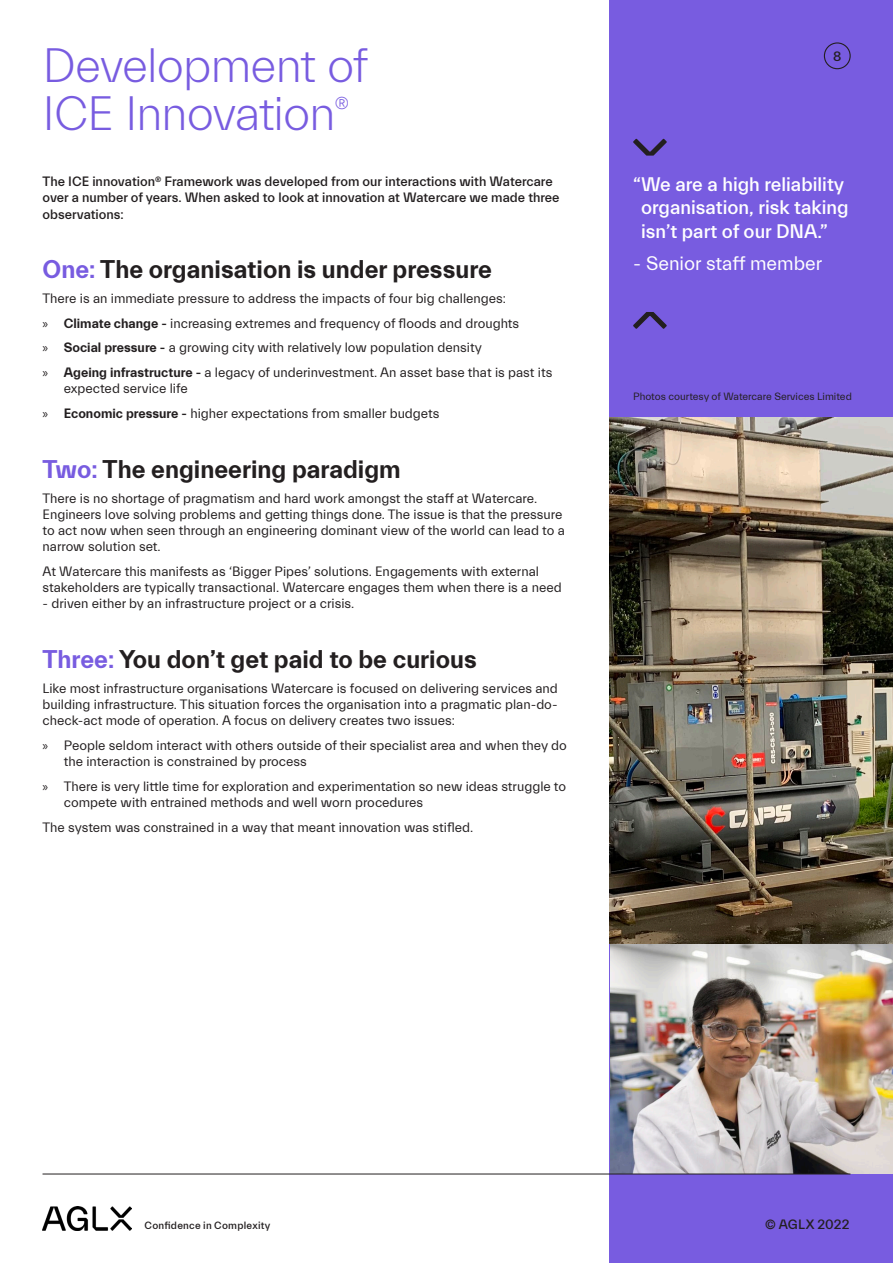
<style>
.page{position:relative;width:893px;height:1263px;background:#fff}
.page>*{position:absolute;margin:0;border:0;box-sizing:border-box;transform-origin:0 0}
.Heading{font:300 48px/48.6px "Everett";letter-spacing:-.02em;color:#785ce0}
.Subheading{font:700 25.5px "Everett";color:#231f20}
.t1{font:500 19.5px/23.4px "Everett";color:#fff}
.t2{font:19.5px "Everett";color:#fff}
.Heading-2{font:300 17.55px "Everett";color:#785ce0}
.Text{font:13.5px/16.2px "Everett";color:#231f20}
.Text-2{font:500 13.5px/16.2px "Everett";color:#231f20}
.Text_small_7pt{font:10.5px "Everett";color:#231f20}
.t3{font:500 10.5px "Everett";letter-spacing:.025em;color:#231f20}
.s1{color:#785ce0}
.s2{font-family:"Myriad Pro"}
.s3{font-weight:700}
</style>
<div class="page">
<div style="left:609px;top:0;width:284px;height:1263px;background:#785ce0"></div>
<svg style="left:633px;top:312px;width:34px;height:17px"></svg>
<svg style="left:633px;top:139px;width:34px;height:17px"></svg>
<img style="left:610px;top:417px;width:283px;height:756px">
<hr style="left:43px;top:1173px;width:807px;height:1px;background:#231f20">
<div style="left:824px;top:42px;width:27px;height:27px;border:1px solid #231f20;border-radius:50%"></div>
<img style="left:43px;top:1207px;width:88px;height:23px">
<p class="Heading" style="left:43px;top:42px;width:327px">Development of<br>ICE Innovation</p>
<p class="Heading-2" style="left:335px;top:93px;width:16px">®</p>
<p class="Text-2" style="left:43px;top:174px;width:519px">The ICE innovation<sup>®</sup> Framework was developed from our interactions with Watercare over a number of years. When asked to look at innovation at Watercare we made three observations:</p>
<p class="Subheading" style="left:43px;top:256px;width:451px"><span class="s1">One:</span> The organisation is under pressure</p>
<p class="Text" style="left:43px;top:291px;width:465px">There is an immediate pressure to address the impacts of four big challenges:</p>
<p class="Text" style="left:43px;top:315px;width:478px"><span class="s2">»</span> <span class="s3">Climate change -</span> increasing extremes and frequency of floods and droughts</p>
<p class="Text" style="left:43px;top:340px;width:441px"><span class="s2">»</span> <span class="s3">Social pressure -</span> a growing city with relatively low population density</p>
<p class="Text" style="left:64px;top:365px;width:490px;text-indent:-21px"><span class="s2">»</span> <span class="s3">Ageing infrastructure -</span> a legacy of underinvestment. An asset base that is past its expected service life</p>
<p class="Text" style="left:43px;top:406px;width:398px"><span class="s2">»</span> <span class="s3">Economic pressure -</span> higher expectations from smaller budgets</p>
<p class="Subheading" style="left:43px;top:455px;width:360px"><span class="s1">Two:</span> The engineering paradigm</p>
<p class="Text" style="left:43px;top:490px;width:524px">There is no shortage of pragmatism and hard work amongst the staff at Watercare.<br>Engineers love solving problems and getting things done. The issue is that the pressure to act now when seen through an engineering dominant view of the world can lead to a narrow solution set.</p>
<p class="Text" style="left:43px;top:563px;width:521px">At Watercare this manifests as ‘Bigger Pipes’ solutions. Engagements with external stakeholders are typically transactional. Watercare engages them when there is a need</p>
<p class="Text" style="left:43px;top:596px;width:313px">- driven either by an infrastructure project or a crisis.</p>
<p class="Subheading" style="left:43px;top:645px;width:436px"><span class="s1">Three:</span> You don’t get paid to be curious</p>
<p class="Text" style="left:43px;top:680px;width:517px;text-align:justify">Like most infrastructure organisations Watercare is focused on delivering services and building infrastructure. This situation forces the organisation into a pragmatic plan-do&shy;check-act mode of operation. A focus on delivery creates two issues:</p>
<p class="Text" style="left:64px;top:737px;width:505px;text-indent:-21px"><span class="s2">»</span> People seldom interact with others outside of their specialist area and when they do the interaction is constrained by process</p>
<p class="Text" style="left:64px;top:778px;width:504px;text-indent:-21px"><span class="s2">»</span> There is very little time for exploration and experimentation so new ideas struggle to compete with entrained methods and well worn procedures</p>
<p class="Text" style="left:43px;top:819px;width:432px">The system was constrained in a way that meant innovation was stifled.</p>
<p class="Text-2" style="left:833px;top:49px;width:10px">8</p>
<p class="t1" style="left:641px;top:173px;width:209px;text-indent:-8px">“We are a high reliability organisation, risk taking isn’t part of our DNA.”</p>
<p class="t2" style="left:633px;top:252px;width:191px">- Senior staff member</p>
<p class="Text_small_7pt" style="left:633px;top:391px;width:220px">Photos courtesy of Watercare Services Limited</p>
<p class="t3" style="left:145px;top:1220px;width:127px">Confidence in Complexity</p>
<p class="Text-2" style="left:765px;top:1216px;width:86px">© AGLX 2022</p>
</div>
